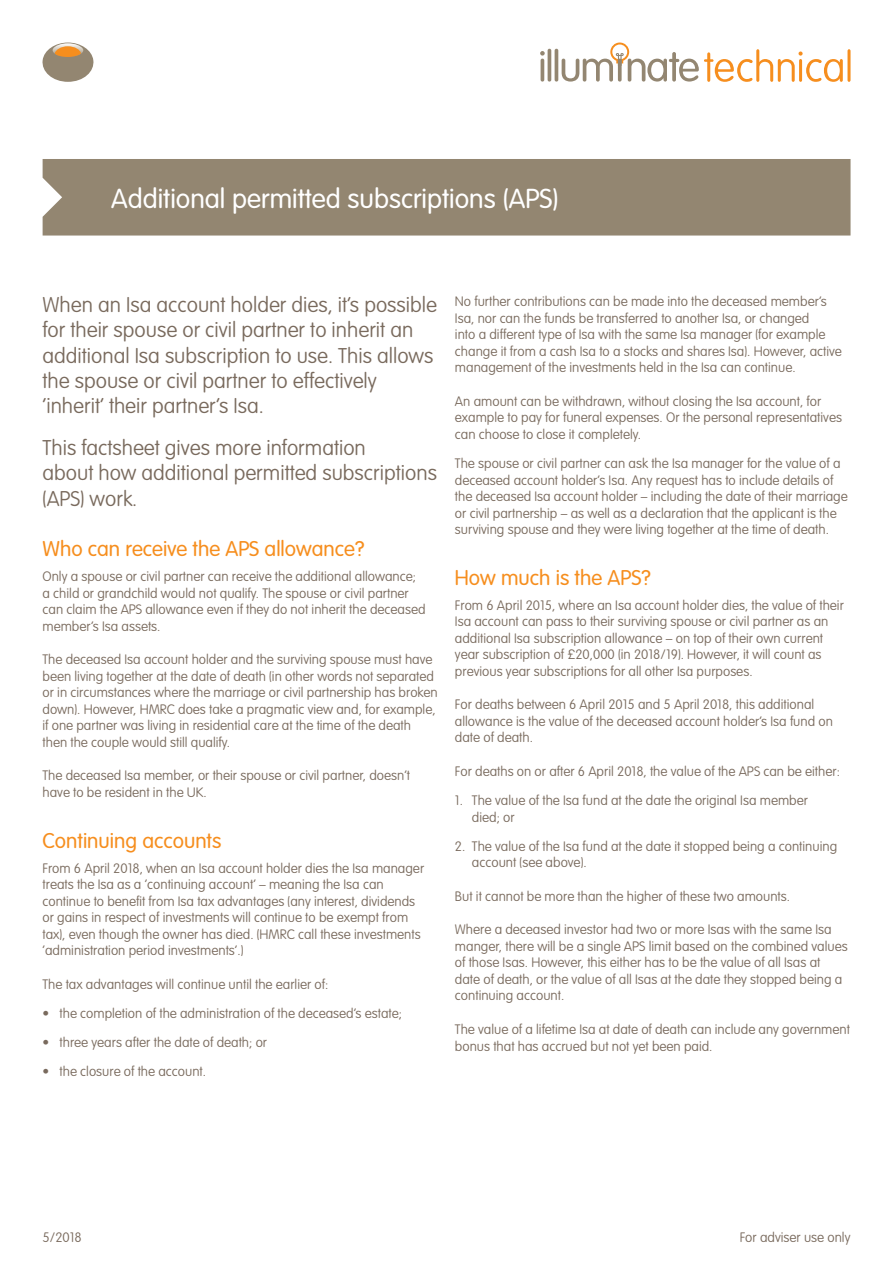
<style>
.page{position:relative;width:893px;height:1263px;background:#fff}
.page>*{position:absolute;margin:0;border:0;box-sizing:border-box;transform-origin:0 0}
.Section_title{font:300 27px "VAG Rounded Std";color:#fff}
.Intro_copy{font:100 21px/25.2px "VAG Rounded Std";color:#796a5d}
.Section_sub_header_m{font:300 21px "VAG Rounded Std";color:#f68e1e}
.Body_copy{font:100 13.5px/16.5px "VAG Rounded Std";color:#796a5d}
</style>
<div class="page">
<div style="left:43px;top:159px;width:807px;height:77px;background:#938671"></div>
<svg style="left:540px;top:51px;width:5px;height:31px"></svg>
<hr style="left:548px;top:49px;width:3px;height:33px;background:#938671;border-radius:2px">
<hr style="left:555px;top:49px;width:3px;height:33px;background:#938671;border-radius:2px">
<svg style="left:562px;top:43px;width:281px;height:39px"></svg>
<hr style="left:847px;top:49px;width:3px;height:33px;background:#f68e1e;border-radius:2px">
<svg style="left:42px;top:43px;width:52px;height:39px"></svg>
<p class="Section_title" style="left:111px;top:183px;width:449px">Additional permitted subscriptions (APS)</p>
<p class="Intro_copy" style="left:43px;top:293px;width:396px">When an Isa account holder dies, it’s possible for their spouse or civil partner to inherit an additional Isa subscription to use. This allows the spouse or civil partner to effectively ‘inherit’ their partner’s Isa.</p>
<p class="Intro_copy" style="left:43px;top:436px;width:396px">This factsheet gives more information<br>about how additional permitted subscriptions (APS) work.</p>
<p class="Section_sub_header_m" style="left:43px;top:537px;width:323px">Who can receive the APS allowance?</p>
<p class="Body_copy" style="left:43px;top:569px;width:385px">Only a spouse or civil partner can receive the additional allowance; a child or grandchild would not qualify. The spouse or civil partner can claim the APS allowance even if they do not inherit the deceased member’s Isa assets.</p>
<p class="Body_copy" style="left:43px;top:652px;width:397px">The deceased Isa account holder and the surviving spouse must have been living together at the date of death (in other words not separated or in circumstances where the marriage or civil partnership has broken down). However, HMRC does take a pragmatic view and, for example, if one partner was living in residential care at the time of the death then the couple would still qualify.</p>
<p class="Body_copy" style="left:43px;top:768px;width:369px">The deceased Isa member, or their spouse or civil partner, doesn’t have to be resident in the UK.</p>
<p class="Section_sub_header_m" style="left:43px;top:828px;width:180px">Continuing accounts</p>
<p class="Body_copy" style="left:43px;top:860px;width:383px">From 6 April 2018, when an Isa account holder dies the Isa manager treats the Isa as a ‘continuing account’ – meaning the Isa can continue to benefit from Isa tax advantages (any interest, dividends or gains in respect of investments will continue to be exempt from tax), even though the owner has died. (HMRC call these investments ‘administration period investments’.)</p>
<p class="Body_copy" style="left:43px;top:976px;width:287px">The tax advantages will continue until the earlier of:</p>
<p class="Body_copy" style="left:43px;top:1005px;width:361px">• the completion of the administration of the deceased’s estate;</p>
<p class="Body_copy" style="left:43px;top:1034px;width:226px">• three years after the date of death; or</p>
<p class="Body_copy" style="left:43px;top:1064px;width:165px">• the closure of the account.</p>
<p class="Body_copy" style="left:455px;top:294px;width:388px">No further contributions can be made into the deceased member’s Isa, nor can the funds be transferred to another Isa, or changed<br>into a different type of Isa with the same Isa manager (for example change it from a cash Isa to a stocks and shares Isa). However, active management of the investments held in the Isa can continue.</p>
<p class="Body_copy" style="left:455px;top:393px;width:389px">An amount can be withdrawn, without closing the Isa account, for example to pay for funeral expenses. Or the personal representatives can choose to close it completely.</p>
<p class="Body_copy" style="left:455px;top:456px;width:394px">The spouse or civil partner can ask the Isa manager for the value of a deceased account holder’s Isa. Any request has to include details of the deceased Isa account holder – including the date of their marriage or civil partnership – as well as a declaration that the applicant is the surviving spouse and they were living together at the time of death.</p>
<p class="Section_sub_header_m" style="left:455px;top:565px;width:197px">How much is the APS?</p>
<p class="Body_copy" style="left:455px;top:597px;width:390px">From 6 April 2015, where an Isa account holder dies, the value of their Isa account can pass to their surviving spouse or civil partner as an additional Isa subscription allowance – on top of their own current year subscription of £20,000 (in 2018/19). However, it will count as previous year subscriptions for all other Isa purposes.</p>
<p class="Body_copy" style="left:455px;top:697px;width:379px">For deaths between 6 April 2015 and 5 April 2018, this additional allowance is the value of the deceased account holder’s Isa fund on date of death.</p>
<p class="Body_copy" style="left:455px;top:763px;width:386px">For deaths on or after 6 April 2018, the value of the APS can be either:</p>
<p class="Body_copy" style="left:472px;top:793px;width:338px;text-indent:-17px">1. The value of the Isa fund at the date the original Isa member died; or</p>
<p class="Body_copy" style="left:472px;top:838px;width:367px;text-indent:-17px">2. The value of the Isa fund at the date it stopped being a continuing account (see above).</p>
<p class="Body_copy" style="left:455px;top:888px;width:337px">But it cannot be more than the higher of these two amounts.</p>
<p class="Body_copy" style="left:455px;top:922px;width:394px">Where a deceased investor had two or more Isas with the same Isa manger, there will be a single APS limit based on the combined values of those Isas. However, this either has to be the value of all Isas at date of death, or the value of all Isas at the date they stopped being a continuing account.</p>
<p class="Body_copy" style="left:455px;top:1021px;width:397px">The value of a lifetime Isa at date of death can include any government bonus that has accrued but not yet been paid.</p>
<p class="Body_copy" style="left:43px;top:1229px;width:41px">5/2018</p>
<p class="Body_copy" style="left:740px;top:1229px;width:112px">For adviser use only</p>
</div>
